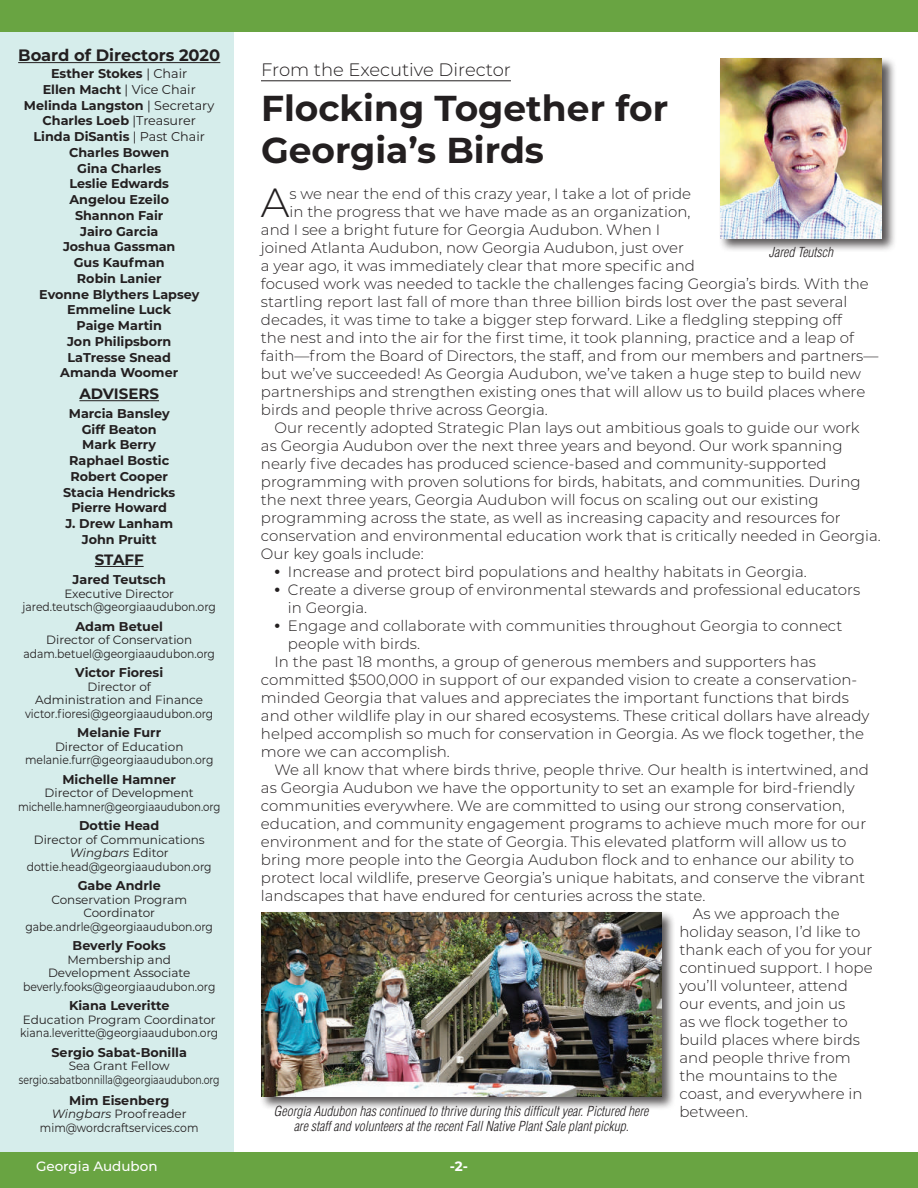
<style>
.page{position:relative;width:918px;height:1188px;background:#fff}
.page>*{position:absolute;margin:0;border:0;box-sizing:border-box;transform-origin:0 0}
.t1{font:300 40.65px "Montserrat";color:#231f20}
.t2{font:700 36px/42px "Montserrat";color:#231f20}
.t3{font:300 18px "Montserrat";color:#231f20}
.t4{font:700 16.5px "Montserrat";color:#231f20}
.t5{font:300 15px/18px "Montserrat";color:#231f20}
.t6{font:700 15px "Montserrat";color:#231f20}
.t7{font:italic 300 condensed 13.5px/15px "Helvetica";color:#231f20;text-align:center}
.t8{font:500 13.5px "Montserrat";color:#fff}
.t9{font:700 13.5px "Montserrat";color:#fff}
.t10{font:700 12.75px/15.8px "Montserrat";color:#231f20;text-align:center}
.t11{font:12px/13.5px "Montserrat";color:#231f20;text-align:center}
.s1{font-weight:400}
.s2{font-style:italic}
.s3{font-weight:800}
</style>
<div class="page">
<div style="left:0;top:32px;width:234px;height:1120px;background:#d6edeb"></div>
<div style="left:0;top:1152px;width:918px;height:36px;background:#69a442"></div>
<div style="left:0;top:0;width:918px;height:32px;background:#69a442"></div>
<hr style="left:261px;top:80px;width:250px;height:1px;background:#231f20">
<hr style="left:18px;top:62px;width:202px;height:1px;background:#231f20">
<hr style="left:79px;top:400px;width:80px;height:1px;background:#231f20">
<hr style="left:95px;top:566px;width:49px;height:1px;background:#231f20">
<div style="left:718px;top:57px;width:178px;height:196px;background:#231f20;opacity:.75"></div>
<img style="left:720px;top:58px;width:162px;height:180px">
<div style="left:259px;top:910px;width:417px;height:201px;background:#231f20;opacity:.75"></div>
<img style="left:261px;top:912px;width:401px;height:184px">
<p class="t4" style="left:18px;top:43px;width:204px">Board of Directors 2020</p>
<p class="t10" style="left:24px;top:65px;width:192px">Esther Stokes <span class="s1">| Chair<br></span>Ellen Macht <span class="s1">| Vice Chair<br></span>Melinda Langston <span class="s1">| Secretary<br></span>Charles Loeb <span class="s1">|Treasurer<br></span>Linda DiSantis <span class="s1">| Past Chair<br></span>Charles Bowen<br>Gina Charles<br>Leslie Edwards<br>Angelou Ezeilo<br>Shannon Fair<br>Jairo Garcia<br>Joshua Gassman<br>Gus Kaufman<br>Robin Lanier<br>Evonne Blythers Lapsey<br>Emmeline Luck<br>Paige Martin<br>Jon Philipsborn<br>LaTresse Snead<br>Amanda Woomer</p>
<p class="t6" style="left:79px;top:383px;width:81px">ADVISERS</p>
<p class="t10" style="left:63px;top:405px;width:114px">Marcia Bansley<br>Giff Beaton<br>Mark Berry<br>Raphael Bostic<br>Robert Cooper<br>Stacia Hendricks<br>Pierre Howard<br>J. Drew Lanham<br>John Pruitt</p>
<p class="t6" style="left:95px;top:549px;width:50px">STAFF</p>
<p class="t10" style="left:73px;top:571px;width:95px">Jared Teutsch</p>
<p class="t11" style="left:23px;top:587px;width:195px">Executive Director jared.teutsch@georgiaaudubon.org</p>
<p class="t10" style="left:76px;top:618px;width:89px">Adam Betuel</p>
<p class="t11" style="left:23px;top:633px;width:193px">Director of Conservation adam.betuel@georgiaaudubon.org</p>
<p class="t10" style="left:75px;top:664px;width:89px">Victor Fioresi</p>
<p class="t11" style="left:25px;top:680px;width:190px">Director of<br>Administration and Finance victor.fioresi@georgiaaudubon.org</p>
<p class="t10" style="left:77px;top:724px;width:85px">Melanie Furr</p>
<p class="t11" style="left:25px;top:740px;width:190px">Director of Education melanie.furr@georgiaaudubon.org</p>
<p class="t10" style="left:62px;top:771px;width:115px">Michelle Hamner</p>
<p class="t11" style="left:18px;top:786px;width:204px">Director of Development michelle.hamner@georgiaaudubon.org</p>
<p class="t10" style="left:79px;top:817px;width:82px">Dottie Head</p>
<p class="t11" style="left:27px;top:833px;width:186px">Director of Communications<br><span class="s2">Wingbars</span> Editor dottie.head@georgiaaudubon.org</p>
<p class="t10" style="left:78px;top:877px;width:84px">Gabe Andrle</p>
<p class="t11" style="left:25px;top:893px;width:189px">Conservation Program<br>Coordinator gabe.andrle@georgiaaudubon.org</p>
<p class="t10" style="left:73px;top:937px;width:95px">Beverly Fooks</p>
<p class="t11" style="left:23px;top:953px;width:194px">Membership and<br>Development Associate beverly.fooks@georgiaaudubon.org</p>
<p class="t10" style="left:69px;top:997px;width:102px">Kiana Leveritte</p>
<p class="t11" style="left:20px;top:1013px;width:200px;text-align:left">Education Program Coordinator kiana.leveritte@georgiaaudubon.org</p>
<p class="t10" style="left:52px;top:1044px;width:137px">Sergio Sabat-Bonilla</p>
<p class="t11" style="left:19px;top:1059px;width:202px">Sea Grant Fellow sergio.sabatbonnilla@georgiaaudubon.org</p>
<p class="t10" style="left:69px;top:1092px;width:102px">Mim Eisenberg</p>
<p class="t11" style="left:40px;top:1107px;width:160px"><span class="s2">Wingbars</span> Proofreader mim@wordcraftservices.com</p>
<p class="t3" style="left:261px;top:57px;width:251px">From the Executive Director</p>
<h2 class="t2" style="left:261px;top:85px;width:409px">Flocking Together for<br>Georgia’s Birds</h2>
<h1 class="t1" style="left:261px;top:175px;width:30px">A</h1>
<p class="t5" style="left:289px;top:184px;width:403px">s we near the end of this crazy year, I take a lot of pride</p>
<p class="t5" style="left:289px;top:202px;width:402px">in the progress that we have made as an organization,</p>
<p class="t5" style="left:261px;top:220px;width:401px">and I see a bright future for Georgia Audubon. When I</p>
<p class="t5" style="left:261px;top:238px;width:424px">joined Atlanta Audubon, now Georgia Audubon, just over</p>
<p class="t5" style="left:261px;top:256px;width:435px">a year ago, it was immediately clear that more specific and</p>
<p class="t5" style="left:261px;top:274px;width:609px">focused work was needed to tackle the challenges facing Georgia’s birds. With the</p>
<p class="t5" style="left:261px;top:292px;width:588px">startling report last fall of more than three billion birds lost over the past several</p>
<p class="t5" style="left:261px;top:310px;width:583px">decades, it was time to take a bigger step forward. Like a fledgling stepping off</p>
<p class="t5" style="left:261px;top:328px;width:594px">the nest and into the air for the first time, it took planning, practice and a leap of</p>
<p class="t5" style="left:261px;top:346px;width:619px">faith—from the Board of Directors, the staff, and from our members and partners—</p>
<p class="t5" style="left:261px;top:364px;width:602px">but we’ve succeeded! As Georgia Audubon, we’ve taken a huge step to build new</p>
<p class="t5" style="left:261px;top:382px;width:606px">partnerships and strengthen existing ones that will allow us to build places where</p>
<p class="t5" style="left:261px;top:400px;width:288px">birds and people thrive across Georgia.</p>
<p class="t5" style="left:274px;top:418px;width:587px">Our recently adopted Strategic Plan lays out ambitious goals to guide our work</p>
<p class="t5" style="left:261px;top:436px;width:583px">as Georgia Audubon over the next three years and beyond. Our work spanning</p>
<p class="t5" style="left:261px;top:454px;width:567px">nearly five decades has produced science-based and community-supported</p>
<p class="t5" style="left:261px;top:472px;width:601px">programming with proven solutions for birds, habitats, and communities. During</p>
<p class="t5" style="left:261px;top:490px;width:559px">the next three years, Georgia Audubon will focus on scaling out our existing</p>
<p class="t5" style="left:261px;top:508px;width:581px">programming across the state, as well as increasing capacity and resources for</p>
<p class="t5" style="left:261px;top:526px;width:621px">conservation and environmental education work that is critically needed in Georgia.</p>
<p class="t5" style="left:261px;top:544px;width:164px">Our key goals include:</p>
<p class="t5" style="left:274px;top:562px;width:534px"><span class="s3">•</span> Increase and protect bird populations and healthy habitats in Georgia.</p>
<p class="t5" style="left:288px;top:580px;width:574px;text-indent:-14px"><span class="s3">•</span> Create a diverse group of environmental stewards and professional educators in Georgia.</p>
<p class="t5" style="left:274px;top:616px;width:569px"><span class="s3">•</span> Engage and collaborate with communities throughout Georgia to connect</p>
<p class="t5" style="left:288px;top:634px;width:134px">people with birds.</p>
<p class="t5" style="left:274px;top:652px;width:543px">In the past 18 months, a group of generous members and supporters has</p>
<p class="t5" style="left:261px;top:670px;width:598px">committed $500,000 in support of our expanded vision to create a conservation-</p>
<p class="t5" style="left:261px;top:688px;width:589px">minded Georgia that values and appreciates the important functions that birds</p>
<p class="t5" style="left:261px;top:706px;width:610px">and other wildlife play in our shared ecosystems. These critical dollars have already</p>
<p class="t5" style="left:261px;top:724px;width:605px">helped accomplish so much for conservation in Georgia. As we flock together, the</p>
<p class="t5" style="left:261px;top:742px;width:190px">more we can accomplish.</p>
<p class="t5" style="left:274px;top:760px;width:596px">We all know that where birds thrive, people thrive. Our health is intertwined, and</p>
<p class="t5" style="left:261px;top:778px;width:595px">as Georgia Audubon we have the opportunity to set an example for bird-friendly</p>
<p class="t5" style="left:261px;top:796px;width:585px">communities everywhere. We are committed to using our strong conservation,</p>
<p class="t5" style="left:261px;top:814px;width:607px">education, and community engagement programs to achieve much more for our</p>
<p class="t5" style="left:261px;top:832px;width:587px">environment and for the state of Georgia. This elevated platform will allow us to</p>
<p class="t5" style="left:261px;top:850px;width:595px">bring more people into the Georgia Audubon flock and to enhance our ability to</p>
<p class="t5" style="left:261px;top:868px;width:606px">protect local wildlife, preserve Georgia’s unique habitats, and conserve the vibrant</p>
<p class="t5" style="left:261px;top:886px;width:446px">landscapes that have endured for centuries across the state.</p>
<p class="t5" style="left:693px;top:904px;width:148px">As we approach the</p>
<p class="t5" style="left:679px;top:922px;width:182px">holiday season, I’d like to</p>
<p class="t5" style="left:679px;top:940px;width:194px">thank each of you for your</p>
<p class="t5" style="left:679px;top:958px;width:195px">continued support. I hope</p>
<p class="t5" style="left:679px;top:976px;width:170px">you’ll volunteer, attend</p>
<p class="t5" style="left:679px;top:994px;width:167px">our events, and join us</p>
<p class="t5" style="left:679px;top:1012px;width:170px">as we flock together to</p>
<p class="t5" style="left:679px;top:1030px;width:182px">build places where birds</p>
<p class="t5" style="left:679px;top:1048px;width:173px">and people thrive from</p>
<p class="t5" style="left:679px;top:1066px;width:159px">the mountains to the</p>
<p class="t5" style="left:679px;top:1084px;width:185px">coast, and everywhere in</p>
<p class="t5" style="left:679px;top:1102px;width:70px">between.</p>
<p class="t7" style="left:769px;top:244px;width:66px">Jared Teutsch</p>
<p class="t7" style="left:274px;top:1104px;width:376px">Georgia Audubon has continued to thrive during this difficult year. Pictured here are staff and volunteers at the recent Fall Native Plant Sale plant pickup.</p>
<p class="t8" style="left:36px;top:1157px;width:123px">Georgia Audubon</p>
<p class="t9" style="left:450px;top:1157px;width:20px">-2-</p>
</div>
